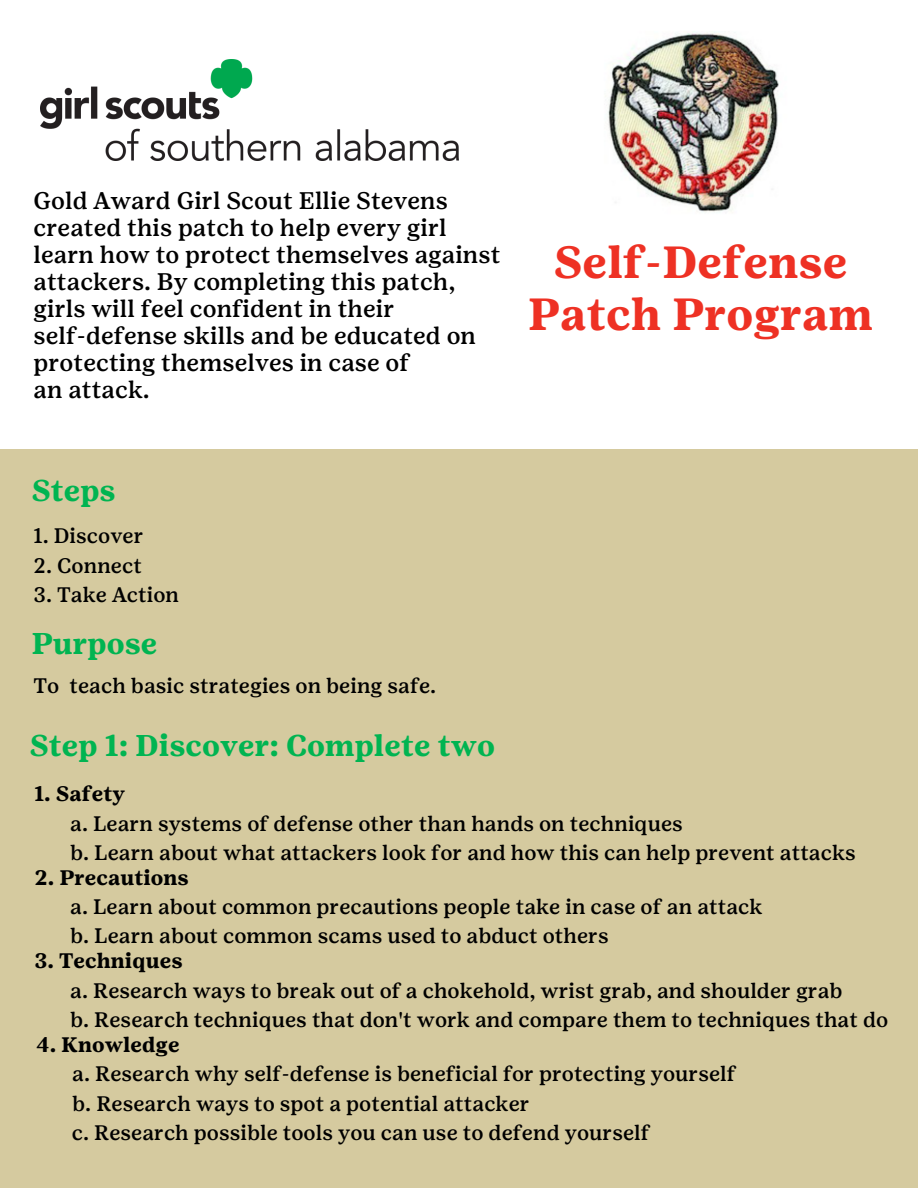
<style>
.page{position:relative;width:918px;height:1188px;background:#fff}
.page>*{position:absolute;margin:0;border:0;box-sizing:border-box;transform-origin:0 0}
.t1{font:700 45px "Girl Scout Text";color:#ee3124}
.t2{font:700 30px "Girl Scout Text";color:#00b451}
.t3{font:500 24px/27px "Girl Scout Text";color:#000}
.t4{font:500 21px "Girl Scout Text";color:#000}
.t5{font:700 21px "Girl Scout Text";color:#000}
</style>
<div class="page">
<img style="left:40px;top:59px;width:419px;height:102px">
<img style="left:608px;top:31px;width:171px;height:181px">
<div style="left:0;top:449px;width:918px;height:739px;background:#d5ca9f"></div>
<p class="t3" style="left:34px;top:187px;width:416px">Gold Award Girl Scout Ellie Stevens created this patch to help every girl</p>
<p class="t3" style="left:34px;top:241px;width:468px">learn how to protect themselves against attackers. By completing this patch, girls will feel confident in their</p>
<p class="t3" style="left:34px;top:322px;width:444px">self-defense skills and be educated on protecting themselves in case of</p>
<p class="t3" style="left:34px;top:376px;width:118px">an attack.</p>
<p class="t1" style="left:553px;top:236px;width:296px">Self-Defense</p>
<p class="t1" style="left:528px;top:288px;width:347px">Patch Program</p>
<p class="t2" style="left:31px;top:473px;width:86px">Steps</p>
<p class="t4" style="left:34px;top:524px;width:111px">1. Discover</p>
<p class="t4" style="left:34px;top:553px;width:110px">2. Connect</p>
<p class="t4" style="left:34px;top:582px;width:147px">3. Take Action</p>
<p class="t2" style="left:31px;top:626px;width:127px">Purpose</p>
<p class="t4" style="left:34px;top:674px;width:404px">To teach basic strategies on being safe.</p>
<p class="t2" style="left:29px;top:728px;width:467px">Step 1: Discover: Complete two</p>
<p class="t5" style="left:35px;top:782px;width:92px">1. Safety</p>
<p class="t4" style="left:70px;top:811px;width:614px">a. Learn systems of defense other than hands on techniques</p>
<p class="t4" style="left:70px;top:840px;width:787px">b. Learn about what attackers look for and how this can help prevent attacks</p>
<p class="t5" style="left:35px;top:865px;width:156px">2. Precautions</p>
<p class="t4" style="left:70px;top:894px;width:694px">a. Learn about common precautions people take in case of an attack</p>
<p class="t4" style="left:70px;top:924px;width:540px">b. Learn about common scams used to abduct others</p>
<p class="t5" style="left:35px;top:949px;width:150px">3. Techniques</p>
<p class="t4" style="left:70px;top:978px;width:774px">a. Research ways to break out of a chokehold, wrist grab, and shoulder grab</p>
<p class="t4" style="left:70px;top:1007px;width:820px">b. Research techniques that don't work and compare them to techniques that do</p>
<p class="t5" style="left:37px;top:1032px;width:144px">4. Knowledge</p>
<p class="t4" style="left:72px;top:1062px;width:665px">a. Research why self-defense is beneficial for protecting yourself</p>
<p class="t4" style="left:72px;top:1091px;width:459px">b. Research ways to spot a potential attacker</p>
<p class="t4" style="left:72px;top:1120px;width:579px">c. Research possible tools you can use to defend yourself</p>
</div>
